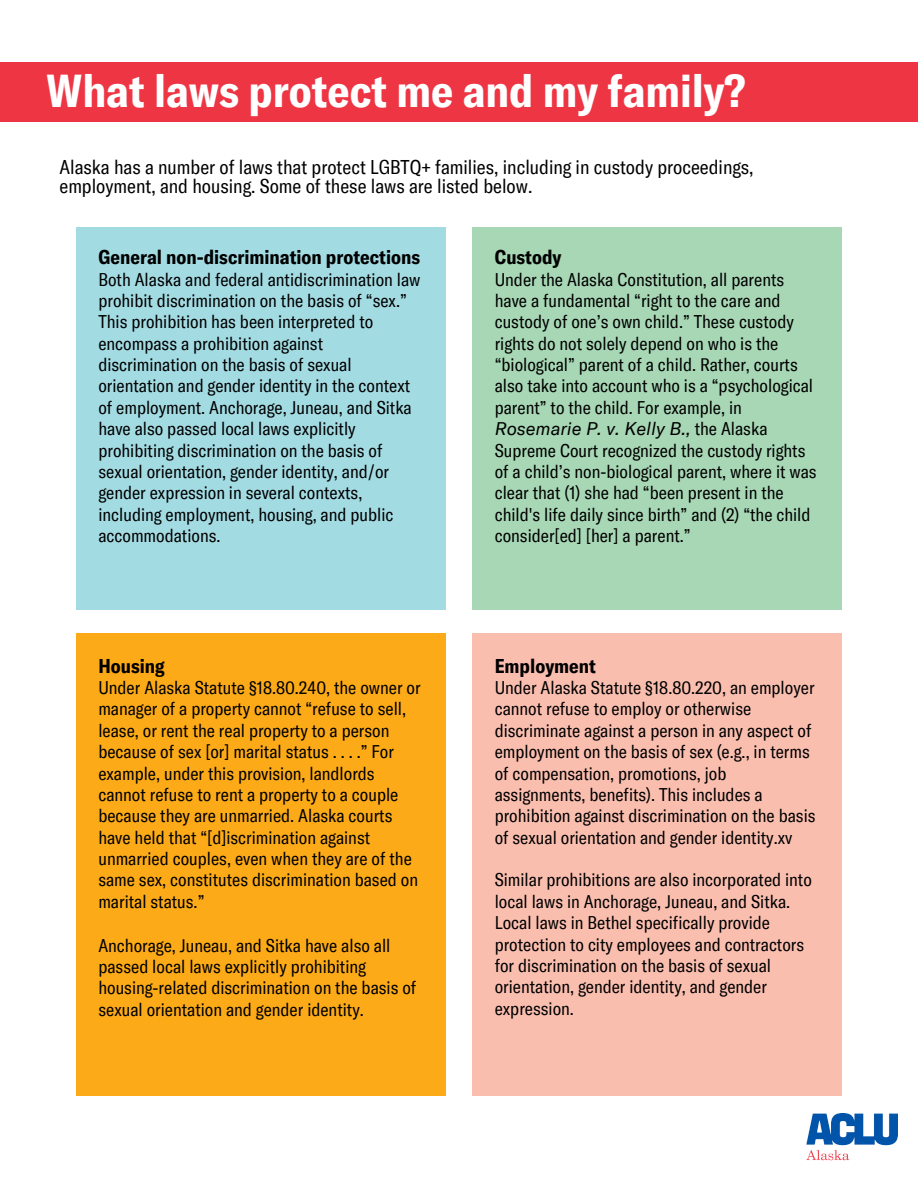
<style>
.page{position:relative;width:918px;height:1188px;background:#fff}
.page>*{position:absolute;margin:0;border:0;box-sizing:border-box;transform-origin:0 0}
.t1{font:700 condensed 45px "GT America";color:#fff}
.t2{font:condensed 19.5px/19.2px "GT America";color:#000}
.t3{font:700 condensed 19.5px "GT America";color:#000}
.t4{font:condensed 18px/21.3px "GT America";color:#000}
.s1{font-style:italic;font-stretch:normal}
</style>
<div class="page">
<img style="left:807px;top:1113px;width:91px;height:48px">
<div style="left:0;top:62px;width:918px;height:60px;background:#ee3544"></div>
<div style="left:76px;top:227px;width:369px;height:382px;background:#a3dbe3"></div>
<div style="left:473px;top:227px;width:369px;height:382px;background:#a7d7b5"></div>
<div style="left:76px;top:633px;width:369px;height:463px;background:#fcaa17"></div>
<div style="left:473px;top:633px;width:369px;height:463px;background:#fabeaf"></div>
<h1 class="t1" style="left:46px;top:61px;width:701px">What laws protect me and my family?</h1>
<p class="t2" style="left:59px;top:156px;width:696px">Alaska has a number of laws that protect LGBTQ+ families, including in custody proceedings, employment, and housing. Some of these laws are listed below.</p>
<p class="t3" style="left:98px;top:245px;width:323px">General non-discrimination protections</p>
<p class="t4" style="left:98px;top:268px;width:324px">Both Alaska and federal antidiscrimination law prohibit discrimination on the basis of “sex.” This prohibition has been interpreted to encompass a prohibition against discrimination on the basis of sexual orientation and gender identity in the context of employment. Anchorage, Juneau, and Sitka have also passed local laws explicitly prohibiting discrimination on the basis of sexual orientation, gender identity, and/or gender expression in several contexts, including employment, housing, and public accommodations.</p>
<p class="t3" style="left:98px;top:653px;width:68px">Housing</p>
<p class="t4" style="left:98px;top:676px;width:324px">Under Alaska Statute §18.80.240, the owner or manager of a property cannot “refuse to sell, lease, or rent the real property to a person because of sex [or] marital status . . . .” For example, under this provision, landlords cannot refuse to rent a property to a couple because they are unmarried. Alaska courts have held that “[d]iscrimination against unmarried couples, even when they are of the same sex, constitutes discrimination based on marital status.”</p>
<p class="t4" style="left:98px;top:934px;width:319px">Anchorage, Juneau, and Sitka have also all passed local laws explicitly prohibiting housing-related discrimination on the basis of sexual orientation and gender identity.</p>
<p class="t3" style="left:495px;top:245px;width:68px">Custody</p>
<p class="t4" style="left:495px;top:268px;width:324px">Under the Alaska Constitution, all parents have a fundamental “right to the care and custody of one’s own child.” These custody rights do not solely depend on who is the “biological” parent of a child. Rather, courts also take into account who is a “psychological parent” to the child. For example, in <span class="s1">Rosemarie P. v. Kelly B.,</span> the Alaska Supreme Court recognized the custody rights of a child’s non-biological parent, where it was clear that (1) she had “been present in the child's life daily since birth” and (2) “the child consider[ed] [her] a parent.”</p>
<p class="t3" style="left:495px;top:653px;width:103px">Employment</p>
<p class="t4" style="left:495px;top:676px;width:322px">Under Alaska Statute §18.80.220, an employer cannot refuse to employ or otherwise discriminate against a person in any aspect of employment on the basis of sex (e.g., in terms of compensation, promotions, job assignments, benefits). This includes a prohibition against discrimination on the basis of sexual orientation and gender identity.xv</p>
<p class="t4" style="left:495px;top:869px;width:319px">Similar prohibitions are also incorporated into local laws in Anchorage, Juneau, and Sitka.<br>Local laws in Bethel specifically provide protection to city employees and contractors for discrimination on the basis of sexual orientation, gender identity, and gender expression.</p>
</div>
